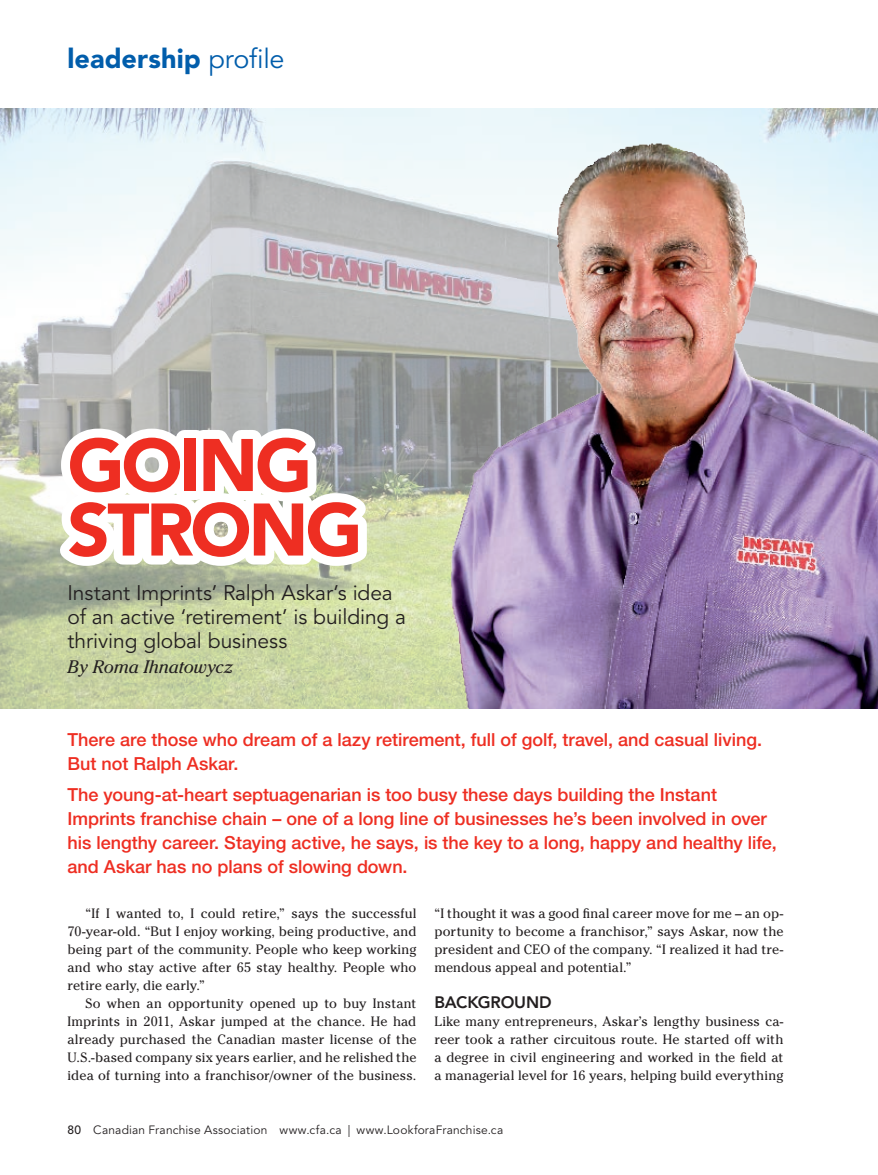
<style>
.page{position:relative;width:878px;height:1175px;background:#fff}
.page>*{position:absolute;margin:0;border:0;box-sizing:border-box;transform-origin:0 0}
.t1{font:900 73.5px/64.5px "Avenir LT Std";letter-spacing:-.04em;color:#ee2e22}
.t2{font:900 27px "Avenir LT Std";letter-spacing:.005em;color:#015dab}
.t3{font:21px/24px "Avenir LT Std";letter-spacing:-.005em;color:#231f20}
.t4{font:500 18px/24px "Helvetica Neue LT Std";color:#ee2e22}
.t5{font:italic 18px "Cheltenham Std";letter-spacing:-.005em;color:#231f20}
.t6{font:800 16.5px "Avenir LT Std";letter-spacing:-.01em;color:#231f20}
.t7{font:13.5px/18px "Cheltenham Std";letter-spacing:.005em;color:#231f20;text-align:justify}
.t8{font:12px "Avenir LT Std";letter-spacing:.015em;color:#231f20}
.s1{font-weight:400}
.s2{font-weight:500}
</style>
<div class="page">
<img style="left:0;top:109px;width:878px;height:599px">
<img style="left:409px;top:141px;width:469px;height:567px">
<svg style="left:44px;top:419px;width:338px;height:156px"></svg>
<h2 class="t2" style="left:68px;top:42px;width:219px">leadership <span class="s1">profile</span></h2>
<h1 class="t1" style="left:68px;top:433px;width:296px">GOING<br>STRONG</h1>
<h3 class="t3" style="left:68px;top:581px;width:340px">Instant Imprints’ Ralph Askar’s idea of an active ‘retirement’ is building a thriving global business</h3>
<h3 class="t5" style="left:68px;top:656px;width:167px">By Roma Ihnatowycz</h3>
<h3 class="t4" style="left:68px;top:728px;width:696px">There are those who dream of a lazy retirement, full of golf, travel, and casual living.<br>But not Ralph Askar.</h3>
<p class="t4" style="left:68px;top:782px;width:710px">The young-at-heart septuagenarian is too busy these days building the Instant Imprints franchise chain – one of a long line of businesses he’s been involved in over his lengthy career. Staying active, he says, is the key to a long, happy and healthy life, and Askar has no plans of slowing down.</p>
<p class="t7" style="left:68px;top:904px;width:350px;text-indent:18px">“If I wanted to, I could retire,” says the successful 70-year-old. “But I enjoy working, being productive, and being part of the community. People who keep working and who stay active after 65 stay healthy. People who retire early, die early.”</p>
<p class="t7" style="left:68px;top:994px;width:350px;text-indent:18px">So when an opportunity opened up to buy Instant Imprints in 2011, Askar jumped at the chance. He had already purchased the Canadian master license of the U.S.-based company six years earlier, and he relished the idea of turning into a franchisor/owner of the business.</p>
<p class="t7" style="left:434px;top:904px;width:350px">“I thought it was a good final career move for me – an op&shy;portunity to become a franchisor,” says Askar, now the president and CEO of the company. “I realized it had tre&shy;mendous appeal and potential.”</p>
<p class="t6" style="left:434px;top:993px;width:119px">BACKGROUND</p>
<p class="t7" style="left:434px;top:1012px;width:350px">Like many entrepreneurs, Askar’s lengthy business ca&shy;reer took a rather circuitous route. He started off with a degree in civil engineering and worked in the field at a managerial level for 16 years, helping build everything</p>
<p class="t8" style="left:68px;top:1123px;width:437px"><span class="s2">80</span> Canadian Franchise Association www.cfa.ca | www.LookforaFranchise.ca</p>
</div>
